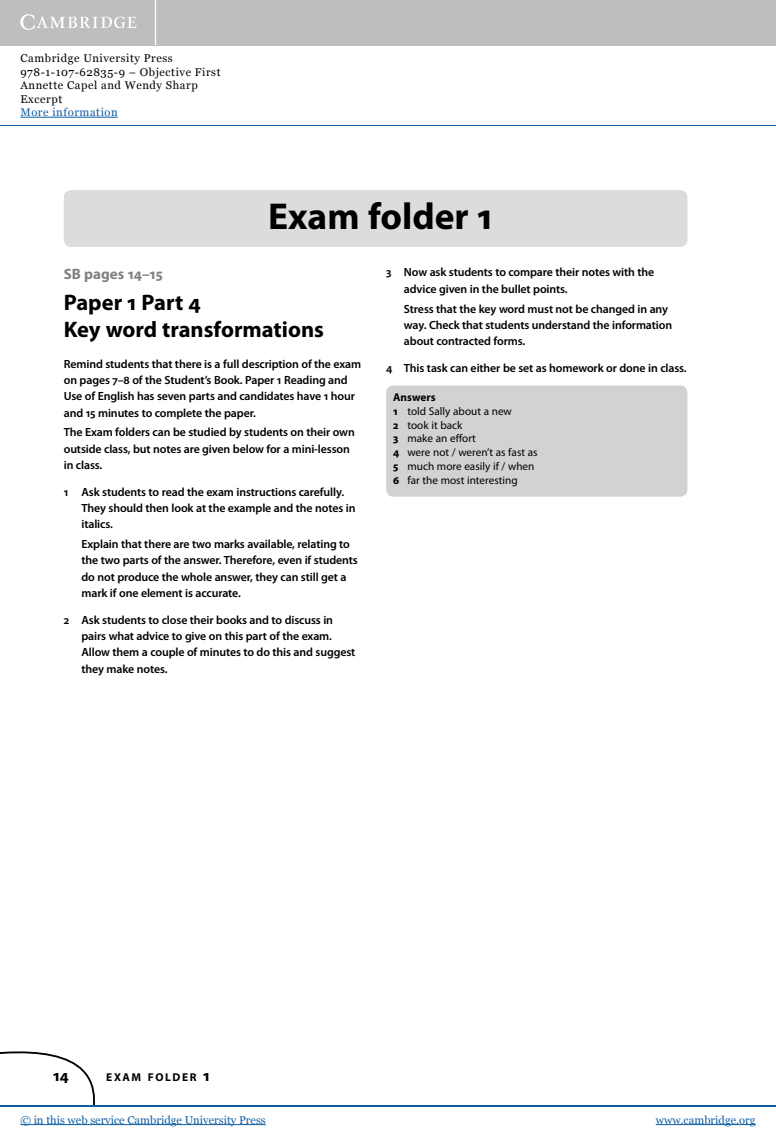
<style>
.page{position:relative;width:776px;height:1144px;background:#fff}
.page>*{position:absolute;margin:0;border:0;box-sizing:border-box;transform-origin:0 0}
.t1{font:700 37.5px "Myriad Pro";color:#000}
.t2{font:700 22.5px/27.5px "Myriad Pro";color:#000}
.t3{font:700 16.25px "Myriad Pro";color:#000}
.t4{font:700 15px "Myriad Pro";color:#808184}
.t5{font:600 11.88px/16.2px "Myriad Pro";letter-spacing:-.01em;color:#000}
.t6{font:700 11.38px "Myriad Pro";letter-spacing:.145em;color:#000}
.t7{font:11.25px/13.8px "Myriad Pro";color:#000}
.t8{font:11.25px/13.4px "Georgia";letter-spacing:.05em;color:#000}
.t9{font:11.25px "Georgia";color:#105ea3}
.t10{font:11.25px "Georgia";letter-spacing:.05em;color:#105ea3}
.s1{font-weight:700}
.s2{font-size:16.25px}
</style>
<div class="page">
<div style="left:0;top:0;width:776px;height:45px;background:#bcbebf"></div>
<hr style="left:155px;top:0;width:1px;height:45px;background:#fff">
<svg style="left:20px;top:14px;width:117px;height:16px"></svg>
<hr style="left:20px;top:117px;width:98px;height:1px;background:#105ea3">
<hr style="left:0;top:125px;width:776px;height:1px;background:#105ea3">
<hr style="left:0;top:1104px;width:776px;height:1px;background:#105ea3">
<hr style="left:20px;top:1124px;width:246px;height:1px;background:#105ea3">
<hr style="left:656px;top:1124px;width:100px;height:1px;background:#105ea3">
<svg style="left:0;top:1051px;width:95px;height:53px"></svg>
<div style="left:64px;top:190px;width:623px;height:57px;background:#dbdcde;border-radius:7px"></div>
<div style="left:386px;top:385px;width:301px;height:111px;background:#d0d2d4;border-radius:7px"></div>
<p class="t8" style="left:20px;top:52px;width:202px">Cambridge University Press<br>978-1-107-62835-9 – Objective First<br>Annette Capel and Wendy Sharp<br>Excerpt</p>
<p class="t10" style="left:20px;top:105px;width:99px">More information</p>
<h1 class="t1" style="left:268px;top:192px;width:226px">Exam folder 1</h1>
<p class="t4" style="left:64px;top:264px;width:100px">SB pages 14–15</p>
<h2 class="t2" style="left:64px;top:288px;width:262px">Paper 1 Part 4<br>Key word transformations</h2>
<p class="t5" style="left:64px;top:355px;width:299px">Remind students that there is a full description of the exam on pages 7–8 of the Student’s Book. Paper 1 Reading and Use of English has seven parts and candidates have 1 hour and 15 minutes to complete the paper.</p>
<p class="t5" style="left:64px;top:424px;width:293px">The Exam folders can be studied by students on their own outside class, but notes are given below for a mini-lesson in class.</p>
<p class="t5" style="left:81px;top:483px;width:276px;text-indent:-18px">1 Ask students to read the exam instructions carefully.<br>They should then look at the example and the notes in italics.</p>
<p class="t5" style="left:81px;top:535px;width:278px">Explain that there are two marks available, relating to the two parts of the answer. Therefore, even if students do not produce the whole answer, they can still get a mark if one element is accurate.</p>
<p class="t5" style="left:81px;top:611px;width:275px;text-indent:-18px">2 Ask students to close their books and to discuss in pairs what advice to give on this part of the exam.<br>Allow them a couple of minutes to do this and suggest they make notes.</p>
<p class="t5" style="left:404px;top:264px;width:252px;text-indent:-18px">3 Now ask students to compare their notes with the advice given in the bullet points.</p>
<p class="t5" style="left:404px;top:300px;width:270px">Stress that the key word must not be changed in any way. Check that students understand the information about contracted forms.</p>
<p class="t5" style="left:386px;top:359px;width:302px">4 This task can either be set as homework or done in class.</p>
<p class="t7" style="left:393px;top:390px;width:146px"><span class="s1">Answers<br>1</span> told Sally about a new<br><span class="s1">2</span> took it back<br><span class="s1">3</span> make an effort<br><span class="s1">4</span> were not / weren’t as fast as<br><span class="s1">5</span> much more easily if / when<br><span class="s1">6</span> far the most interesting</p>
<h3 class="t3" style="left:53px;top:1064px;width:17px">14</h3>
<p class="t6" style="left:106px;top:1069px;width:105px">EXAM FOLDER <span class="s2">1</span></p>
<p class="t9" style="left:20px;top:1112px;width:247px">© in this web service Cambridge University Press</p>
<p class="t9" style="left:656px;top:1112px;width:101px">www.cambridge.org</p>
</div>
